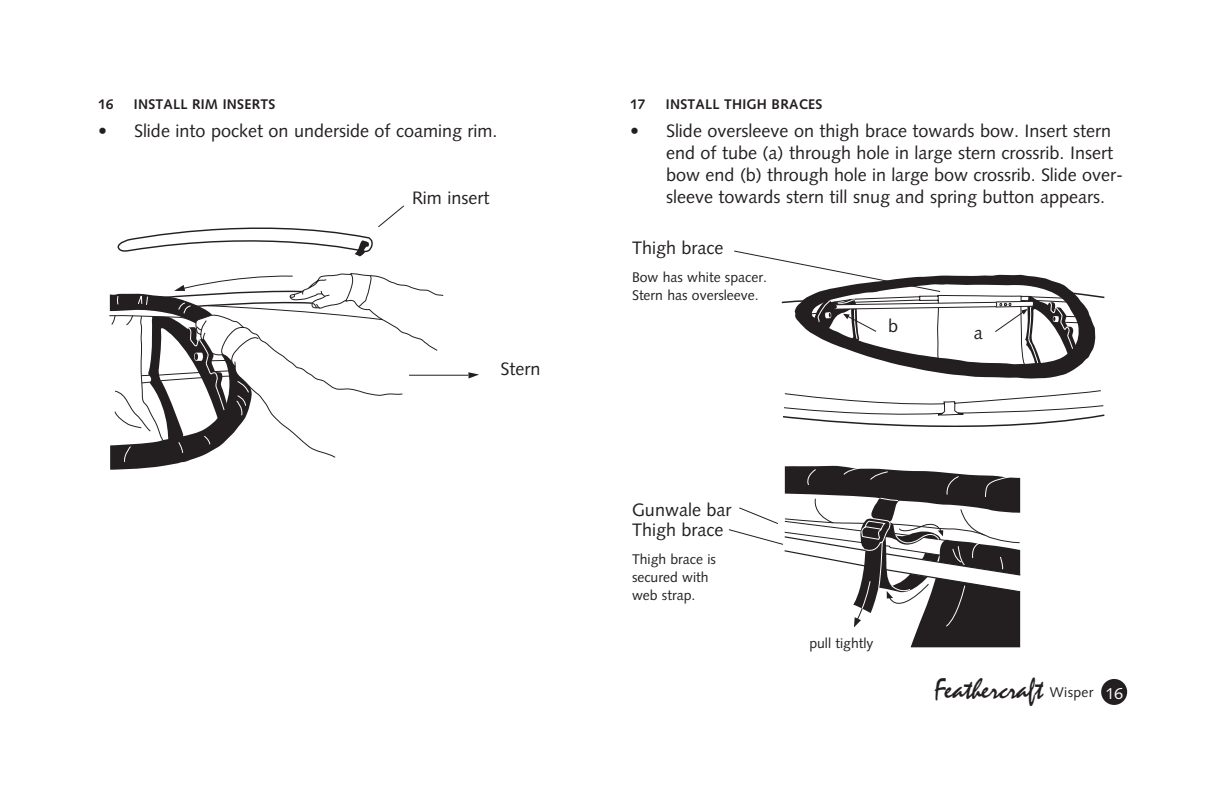
<style>
.page{position:relative;width:1224px;height:792px;background:#fff}
.page>*{position:absolute;margin:0;border:0;box-sizing:border-box;transform-origin:0 0}
.t1{font:28px "Mistral";letter-spacing:-.015em;color:#231f20}
.t2{font:18px/22px "Syntax";color:#231f20}
.t3{font:14px/18px "Syntax";color:#231f20}
.t4{font:700 14px "Syntax";letter-spacing:.015em;color:#231f20}
.s1{font-family:"Syntax";font-size:14px}
.s2{font-family:"Syntax";font-size:16px;color:#fff}
</style>
<div class="page">
<div style="left:1101px;top:679px;width:26px;height:26px;background:#231f20;border-radius:50%"></div>
<svg style="left:468px;top:372px;width:11px;height:7px"></svg>
<hr style="left:409px;top:375px;width:59px;height:1px;background:#231f20">
<svg style="left:783px;top:295px;width:321px;height:132px"></svg>
<svg style="left:784px;top:390px;width:320px;height:32px"></svg>
<svg style="left:734px;top:250px;width:363px;height:129px"></svg>
<svg style="left:109px;top:205px;width:335px;height:264px"></svg>
<svg style="left:785px;top:466px;width:235px;height:181px"></svg>
<svg style="left:729px;top:467px;width:291px;height:160px"></svg>
<p class="t4" style="left:98px;top:96px;width:17px">16</p>
<p class="t4" style="left:134px;top:96px;width:68px">INSTALL RIM</p>
<p class="t4" style="left:223px;top:96px;width:38px">INSERTS</p>
<p class="t2" style="left:98px;top:119px;width:401px">• Slide into pocket on underside of coaming rim.</p>
<p class="t2" style="left:412px;top:187px;width:79px">Rim insert</p>
<p class="t2" style="left:501px;top:358px;width:41px">Stern</p>
<p class="t4" style="left:630px;top:96px;width:17px">17</p>
<p class="t4" style="left:666px;top:96px;width:158px">INSTALL THIGH BRACES</p>
<p class="t2" style="left:666px;top:119px;width:459px;text-indent:-36px">• Slide oversleeve on thigh brace towards bow. Insert stern end of tube (a) through hole in large stern crossrib. Insert bow end (b) through hole in large bow crossrib. Slide over&shy;sleeve towards stern till snug and spring button appears.</p>
<p class="t2" style="left:632px;top:237px;width:93px">Thigh brace</p>
<p class="t3" style="left:632px;top:268px;width:136px">Bow has white spacer.<br>Stern has oversleeve.</p>
<p class="t2" style="left:888px;top:315px;width:12px">b</p>
<p class="t2" style="left:974px;top:322px;width:10px">a</p>
<p class="t2" style="left:632px;top:500px;width:101px;line-height:20px">Gunwale bar<br>Thigh brace</p>
<p class="t3" style="left:632px;top:550px;width:86px">Thigh brace is secured with web strap.</p>
<p class="t3" style="left:809px;top:634px;width:66px">pull tightly</p>
<h1 class="t1" style="left:935px;top:673px;width:190px">Feathercraft <span class="s1">Wisper</span> <span class="s2">16</span></h1>
</div>
